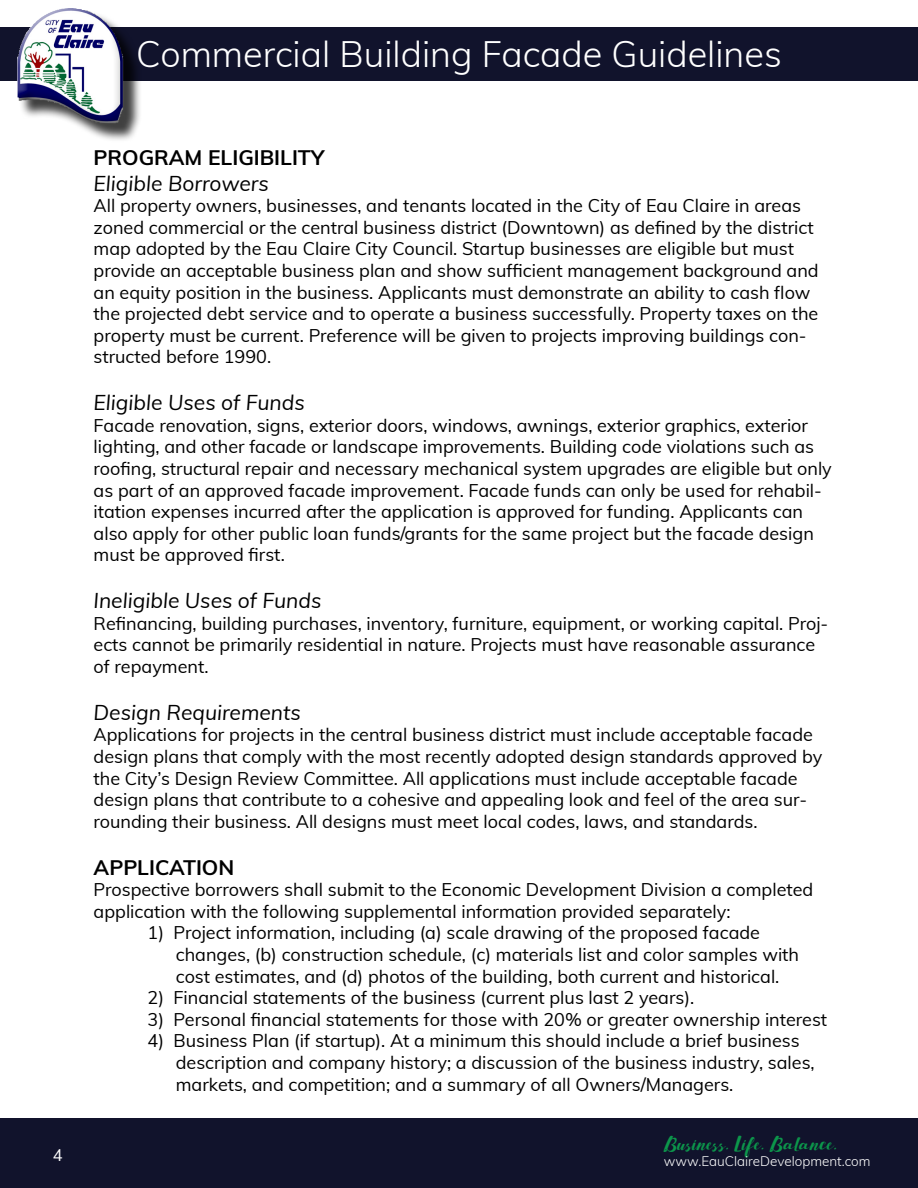
<style>
.page{position:relative;width:918px;height:1188px;background:#fff}
.page>*{position:absolute;margin:0;border:0;box-sizing:border-box;transform-origin:0 0}
.t1{font:300 36px "Muli";color:#fff}
.t2{font:italic 21px "Muli";color:#000}
.t3{font:700 21px "Muli";color:#000}
.t4{font:21px "Harlem script";color:#0c964b}
.t5{font:18px/21.6px "Muli";color:#000}
.t6{font:16.5px "Muli";color:#fff}
.t7{font:300 13.5px "Muli";color:#fff}
</style>
<div class="page">
<div style="left:0;top:27px;width:918px;height:54px;background:#11132c"></div>
<div style="left:0;top:1118px;width:918px;height:70px;background:#11132c"></div>
<div style="left:7px;top:0;width:127px;height:115px;background:#fff;opacity:.75"></div>
<div style="left:10px;top:28px;width:141px;height:117px;background:#000;opacity:.75"></div>
<p class="t6" style="left:53px;top:1143px;width:11px">4</p>
<h1 class="t1" style="left:136px;top:28px;width:647px">Commercial Building Facade Guidelines</h1>
<p class="t3" style="left:94px;top:143px;width:232px">PROGRAM ELIGIBILITY</p>
<p class="t2" style="left:94px;top:168px;width:177px">Eligible Borrowers</p>
<p class="t5" style="left:94px;top:194px;width:727px">All property owners, businesses, and tenants located in the City of Eau Claire in areas zoned commercial or the central business district (Downtown) as defined by the district map adopted by the Eau Claire City Council. Startup businesses are eligible but must provide an acceptable business plan and show sufficient management background and an equity position in the business. Applicants must demonstrate an ability to cash flow the projected debt service and to operate a business successfully. Property taxes on the property must be current. Preference will be given to projects improving buildings con&shy;structed before 1990.</p>
<p class="t2" style="left:94px;top:387px;width:213px">Eligible Uses of Funds</p>
<p class="t5" style="left:94px;top:414px;width:740px">Facade renovation, signs, exterior doors, windows, awnings, exterior graphics, exterior lighting, and other facade or landscape improvements. Building code violations such as roofing, structural repair and necessary mechanical system upgrades are eligible but only as part of an approved facade improvement. Facade funds can only be used for rehabil&shy;itation expenses incurred after the application is approved for funding. Applicants can also apply for other public loan funds/grants for the same project but the facade design must be approved first.</p>
<p class="t2" style="left:94px;top:585px;width:229px">Ineligible Uses of Funds</p>
<p class="t5" style="left:94px;top:612px;width:736px">Refinancing, building purchases, inventory, furniture, equipment, or working capital. Proj&shy;ects cannot be primarily residential in nature. Projects must have reasonable assurance of repayment.</p>
<p class="t2" style="left:94px;top:697px;width:209px">Design Requirements</p>
<p class="t5" style="left:94px;top:723px;width:730px">Applications for projects in the central business district must include acceptable facade design plans that comply with the most recently adopted design standards approved by the City’s Design Review Committee. All applications must include acceptable facade design plans that contribute to a cohesive and appealing look and feel of the area sur&shy;rounding their business. All designs must meet local codes, laws, and standards.</p>
<p class="t3" style="left:94px;top:852px;width:142px">APPLICATION</p>
<p class="t5" style="left:94px;top:878px;width:721px">Prospective borrowers shall submit to the Economic Development Division a completed application with the following supplemental information provided separately:</p>
<p class="t5" style="left:176px;top:921px;width:625px;text-indent:-28px">1) Project information, including (a) scale drawing of the proposed facade changes, (b) construction schedule, (c) materials list and color samples with cost estimates, and (d) photos of the building, both current and historical.</p>
<p class="t5" style="left:148px;top:986px;width:548px">2) Financial statements of the business (current plus last 2 years).</p>
<p class="t5" style="left:148px;top:1008px;width:681px">3) Personal financial statements for those with 20% or greater ownership interest</p>
<p class="t5" style="left:176px;top:1029px;width:640px;text-indent:-28px">4) Business Plan (if startup). At a minimum this should include a brief business description and company history; a discussion of the business industry, sales, markets, and competition; and a summary of all Owners/Managers.</p>
<p class="t4" style="left:664px;top:1132px;width:175px">Business. Life. Balance.</p>
<p class="t7" style="left:664px;top:1151px;width:208px">www.EauClaireDevelopment.com</p>
</div>
